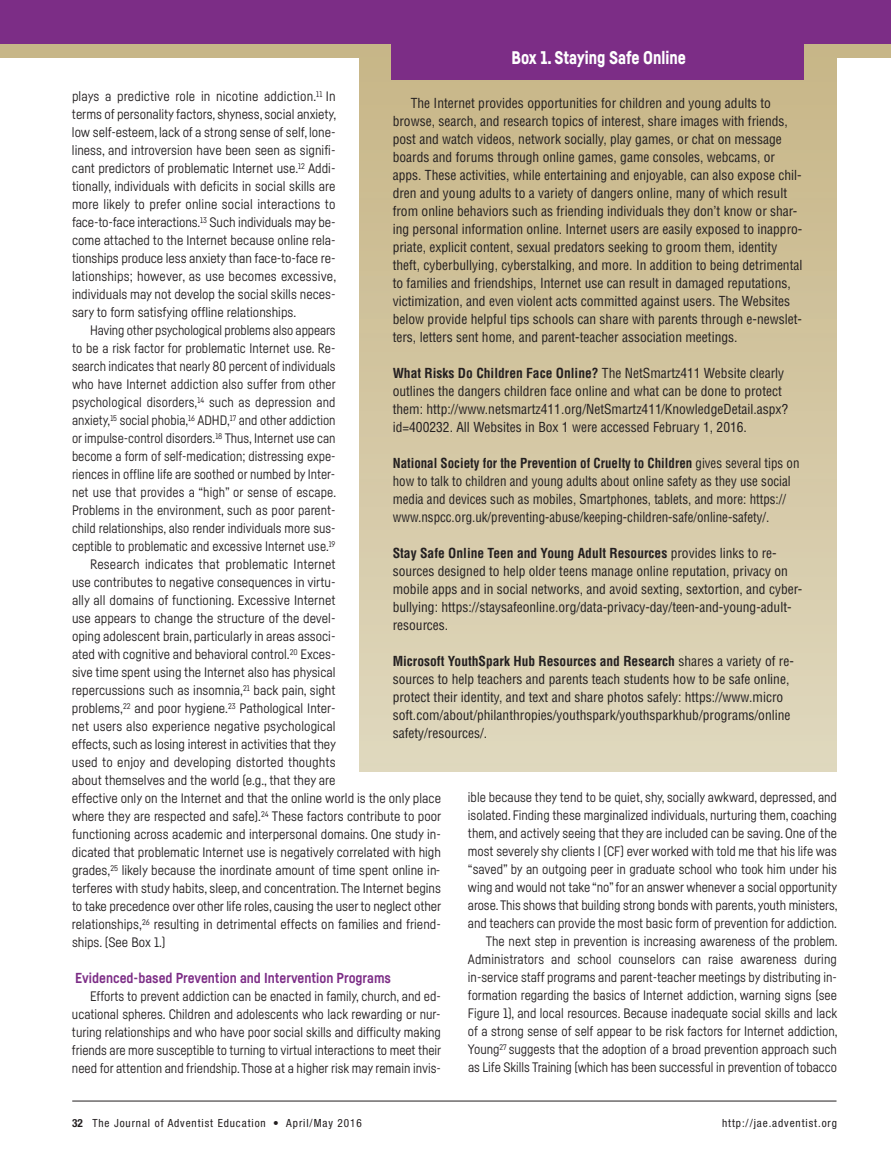
<style>
.page{position:relative;width:891px;height:1161px;background:#fff}
.page>*{position:absolute;margin:0;border:0;box-sizing:border-box;transform-origin:0 0}
.t1{font:900 18px "Fabrikat";color:#fff;scale:.92 1}
.t2{font:700 14.25px "Fabrikat";color:#7c2d86}
.t3{font:13.5px/18px "Fabrikat";color:#231f20;text-align:justify}
.t4{font:condensed 13.5px/18px "Helvetica";color:#231f20}
.t5{font:condensed 13.5px/18px "Helvetica";color:#231f20;scale:.96 1}
.t6{font:condensed 11.25px "Helvetica Neue";letter-spacing:.08em;color:#231f20}
.t7{font:700 condensed 11.25px "Helvetica Neue";color:#231f20}
.s1{font-weight:700}
</style>
<div class="page">
<hr style="left:72px;top:1101px;width:765px;height:1px;background:#231f20">
<div style="left:0;top:43px;width:891px;height:15px;background:#c7b688"></div>
<div style="left:0;top:0;width:891px;height:43px;background:#7c2d86"></div>
<div style="left:360px;top:54px;width:477px;height:717px;background:linear-gradient(to bottom,#c7b687,#dfd8be)"></div>
<div style="left:392px;top:42px;width:412px;height:38px;background:#7c2d86"></div>
<h1 class="t1" style="left:512px;top:51px;width:191px">Box 1. Staying Safe Online</h1>
<p class="t4" style="left:393px;top:95px;width:411px;text-indent:18px">The Internet provides opportunities for children and young adults to browse, search, and research topics of interest, share images with friends, post and watch videos, network socially, play games, or chat on message boards and forums through online games, game consoles, webcams, or apps. These activities, while entertaining and enjoyable, can also expose chil&shy;dren and young adults to a variety of dangers online, many of which result from online behaviors such as friending individuals they don’t know or shar&shy;ing personal information online. Internet users are easily exposed to inappro&shy;priate, explicit content, sexual predators seeking to groom them, identity theft, cyberbullying, cyberstalking, and more. In addition to being detrimental to families and friendships, Internet use can result in damaged reputations, victimization, and even violent acts committed against users. The Websites below provide helpful tips schools can share with parents through e-newslet&shy;ters, letters sent home, and parent-teacher association meetings.</p>
<p class="t4" style="left:393px;top:365px;width:397px"><span class="s1">What Risks Do Children Face Online?</span> The NetSmartz411 Website clearly outlines the dangers children face online and what can be done to protect them: http://www.netsmartz411.org/NetSmartz411/KnowledgeDetail.aspx? id=400232. All Websites in Box 1 were accessed February 1, 2016.</p>
<p class="t5" style="left:393px;top:455px;width:425px"><span class="s1">National Society for the Prevention of Cruelty to Children</span> gives several tips on how to talk to children and young adults about online safety as they use social media and devices such as mobiles, Smartphones, tablets, and more: https:// www.nspcc.org.uk/preventing-abuse/keeping-children-safe/online-safety/.</p>
<p class="t4" style="left:393px;top:545px;width:411px"><span class="s1">Stay Safe Online Teen and Young Adult Resources</span> provides links to re&shy;sources designed to help older teens manage online reputation, privacy on mobile apps and in social networks, and avoid sexting, sextortion, and cyber&shy;bullying: https://staysafeonline.org/data-privacy-day/teen-and-young-adult&shy;resources.</p>
<p class="t4" style="left:393px;top:653px;width:403px"><span class="s1">Microsoft YouthSpark Hub Resources and Research</span> shares a variety of re&shy;sources to help teachers and parents teach students how to be safe online, protect their identity, and text and share photos safely: https://www.micro soft.com/about/philanthropies/youthspark/youthsparkhub/programs/online safety/resources/.</p>
<p class="t3" style="left:72px;top:88px;width:266px">plays a predictive role in nicotine addiction.<sup>11</sup> In terms of personality factors, shyness, social anxiety, low self-esteem, lack of a strong sense of self, lone&shy;liness, and introversion have been seen as signifi&shy;cant predictors of problematic Internet use.<sup>12</sup> Addi&shy;tionally, individuals with deficits in social skills are more likely to prefer online social interactions to face-to-face interactions.<sup>13</sup> Such individuals may be&shy;come attached to the Internet because online rela&shy;tionships produce less anxiety than face-to-face re&shy;lationships; however, as use becomes excessive, individuals may not develop the social skills neces&shy;sary to form satisfying offline relationships.</p>
<p class="t3" style="left:90px;top:322px;width:247px">having other psychological problems also appears</p>
<p class="t3" style="left:72px;top:340px;width:265px">to be a risk factor for problematic Internet use. Re-</p>
<p class="t3" style="left:72px;top:358px;width:265px">search indicates that nearly 80 percent of individuals</p>
<p class="t3" style="left:72px;top:376px;width:265px">who have Internet addiction also suffer from other</p>
<p class="t3" style="left:72px;top:394px;width:265px">psychological disorders,<sup>14</sup> such as depression and</p>
<p class="t3" style="left:72px;top:412px;width:265px">anxiety,<sup>15</sup> social phobia,<sup>16</sup> ADhD,<sup>17</sup> and other addiction</p>
<p class="t3" style="left:72px;top:430px;width:265px">or impulse-control disorders.<sup>18</sup> thus, Internet use can</p>
<p class="t3" style="left:72px;top:448px;width:265px">become a form of self-medication; distressing expe-</p>
<p class="t3" style="left:72px;top:466px;width:265px">riences in offline life are soothed or numbed by Inter-</p>
<p class="t3" style="left:72px;top:484px;width:266px">net use that provides a “high” or sense of escape.</p>
<p class="t3" style="left:72px;top:502px;width:265px">Problems in the environment, such as poor parent-</p>
<p class="t3" style="left:72px;top:520px;width:265px">child relationships, also render individuals more sus-</p>
<p class="t3" style="left:72px;top:538px;width:265px">ceptible to problematic and excessive Internet use.<sup>19</sup></p>
<p class="t3" style="left:90px;top:556px;width:247px">Research indicates that problematic Internet</p>
<p class="t3" style="left:72px;top:574px;width:265px">use contributes to negative consequences in virtu-</p>
<p class="t3" style="left:72px;top:592px;width:265px">ally all domains of functioning. excessive Internet</p>
<p class="t3" style="left:72px;top:610px;width:265px">use appears to change the structure of the devel-</p>
<p class="t3" style="left:72px;top:628px;width:265px">oping adolescent brain, particularly in areas associ-</p>
<p class="t3" style="left:72px;top:646px;width:265px">ated with cognitive and behavioral control.<sup>20</sup> exces-</p>
<p class="t3" style="left:72px;top:664px;width:265px">sive time spent using the Internet also has physical</p>
<p class="t3" style="left:72px;top:682px;width:265px">repercussions such as insomnia,<sup>21</sup> back pain, sight</p>
<p class="t3" style="left:72px;top:700px;width:265px">problems,<sup>22</sup> and poor hygiene.<sup>23</sup> Pathological Inter-</p>
<p class="t3" style="left:72px;top:718px;width:265px">net users also experience negative psychological</p>
<p class="t3" style="left:72px;top:736px;width:265px">effects, such as losing interest in activities that they</p>
<p class="t3" style="left:72px;top:754px;width:265px">used to enjoy and developing distorted thoughts</p>
<p class="t3" style="left:72px;top:772px;width:265px">about themselves and the world (e.g., that they are</p>
<p class="t3" style="left:72px;top:790px;width:371px">effective only on the Internet and that the online world is the only place</p>
<p class="t3" style="left:72px;top:808px;width:371px">where they are respected and safe).<sup>24</sup> these factors contribute to poor</p>
<p class="t3" style="left:72px;top:826px;width:370px">functioning across academic and interpersonal domains. One study in-</p>
<p class="t3" style="left:72px;top:844px;width:371px">dicated that problematic Internet use is negatively correlated with high</p>
<p class="t3" style="left:72px;top:862px;width:370px">grades,<sup>25</sup> likely because the inordinate amount of time spent online in-</p>
<p class="t3" style="left:72px;top:880px;width:370px">terferes with study habits, sleep, and concentration. the Internet begins</p>
<p class="t3" style="left:72px;top:898px;width:371px">to take precedence over other life roles, causing the user to neglect other</p>
<p class="t3" style="left:72px;top:916px;width:371px">relationships,<sup>26</sup> resulting in detrimental effects on families and friend-</p>
<p class="t3" style="left:72px;top:934px;width:95px">ships. (See Box 1.)</p>
<p class="t2" style="left:75px;top:973px;width:317px">Evidenced-based Prevention and Intervention Programs</p>
<p class="t3" style="left:72px;top:988px;width:371px;text-indent:18px">efforts to prevent addiction can be enacted in family, church, and ed&shy;ucational spheres. Children and adolescents who lack rewarding or nur&shy;turing relationships and who have poor social skills and difficulty making friends are more susceptible to turning to virtual interactions to meet their need for attention and friendship. those at a higher risk may remain invis-</p>
<p class="t3" style="left:468px;top:790px;width:371px;text-align:right">ible because they tend to be quiet, shy, socially awkward, depressed, and isolated. Finding these marginalized individuals, nurturing them, coaching them, and actively seeing that they are included can be saving. One of the most severely shy clients I (CF) ever worked with told me that his life was “saved” by an outgoing peer in graduate school who took him under his wing and would not take “no”for an answer whenever a social opportunity arose.this shows that building strong bonds with parents, youth ministers, and teachers can provide the most basic form of prevention for addiction. the next step in prevention is increasing awareness of the problem.<br>Administrators and school counselors can raise awareness during in-service staff programs and parent-teacher meetings by distributing in&shy;formation regarding the basics of Internet addiction, warning signs (see Figure 1), and local resources. Because inadequate social skills and lack of a strong sense of self appear to be risk factors for Internet addiction, Young<sup>27</sup> suggests that the adoption of a broad prevention approach such as Life Skills training (which has been successful in prevention of tobacco</p>
<p class="t7" style="left:72px;top:1119px;width:12px">32</p>
<p class="t6" style="left:92px;top:1119px;width:271px">The Journal of Adventist Education • April/May 2016</p>
<p class="t6" style="left:722px;top:1119px;width:116px">http://jae.adventist.org</p>
</div>
